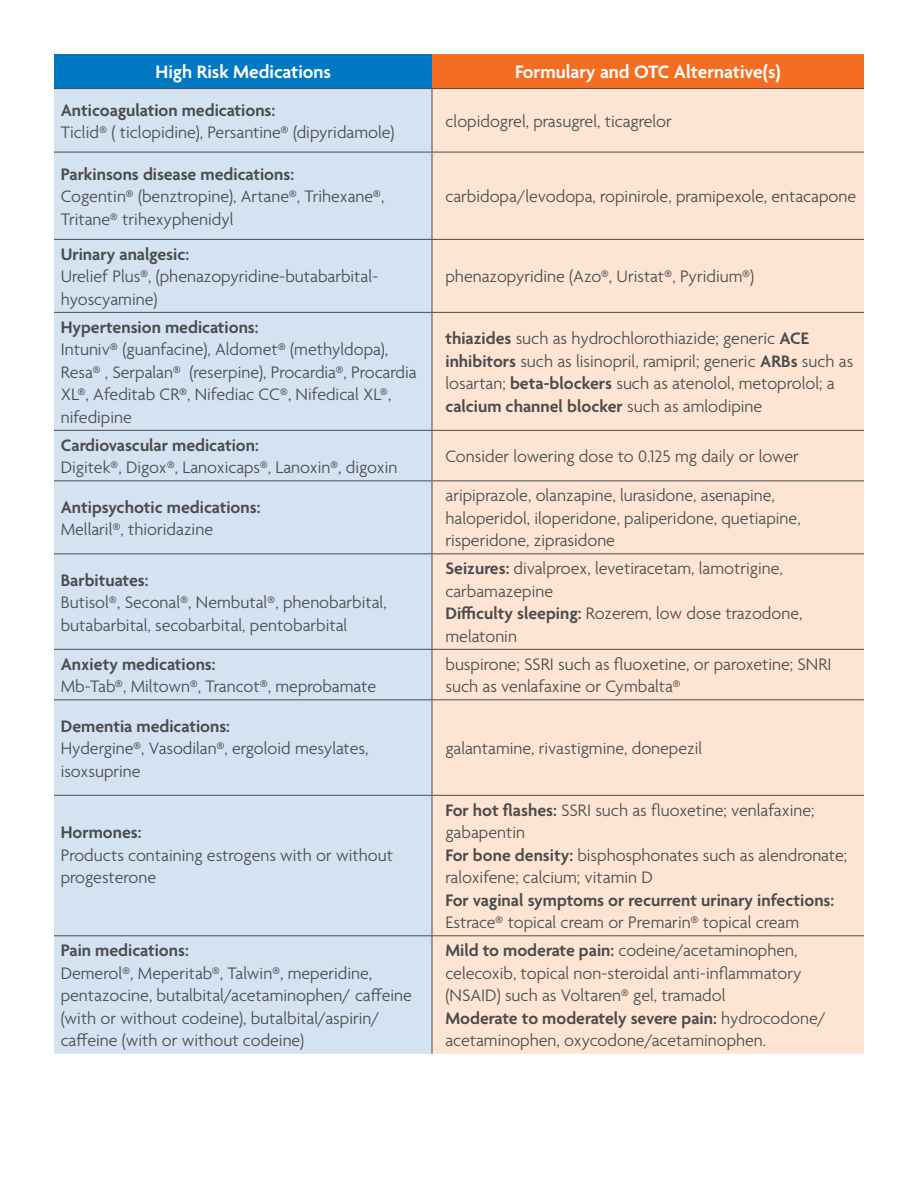
<style>
.page{position:relative;width:918px;height:1188px;background:#fff}
.page>*{position:absolute;margin:0;border:0;box-sizing:border-box;transform-origin:0 0}
.t1{font:600 19.5px "Agenda";color:#fff}
.t2{font:300 18px/22.5px "Agenda";color:#4b4c4d}
.t3{font:600 18px/22.5px "Agenda";color:#4b4c4d}
.s1{font-weight:600}
.s2{font-weight:300}
</style>
<div class="page">
<div style="left:54px;top:54px;width:378px;height:35px;background:#0079c2"></div>
<div style="left:432px;top:54px;width:432px;height:35px;background:#f36e21"></div>
<div style="left:54px;top:89px;width:378px;height:150px;background:#d4e2f2"></div>
<div style="left:433px;top:89px;width:431px;height:965px;background:#fee5d3"></div>
<div style="left:54px;top:240px;width:378px;height:814px;background:#d4e2f2"></div>
<hr style="left:54px;top:88px;width:378px;height:1px;background:#4b4c4d">
<hr style="left:432px;top:88px;width:432px;height:1px;background:#4b4c4d">
<hr style="left:432px;top:89px;width:1px;height:63px;background:#4b4c4d">
<hr style="left:54px;top:152px;width:378px;height:1px;background:#4b4c4d">
<hr style="left:432px;top:152px;width:432px;height:1px;background:#4b4c4d">
<hr style="left:432px;top:152px;width:1px;height:87px;background:#4b4c4d">
<hr style="left:54px;top:239px;width:378px;height:1px;background:#4b4c4d">
<hr style="left:432px;top:239px;width:432px;height:1px;background:#4b4c4d">
<hr style="left:54px;top:312px;width:378px;height:1px;background:#4b4c4d">
<hr style="left:432px;top:312px;width:432px;height:1px;background:#4b4c4d">
<hr style="left:432px;top:240px;width:1px;height:72px;background:#4b4c4d">
<hr style="left:432px;top:313px;width:1px;height:117px;background:#4b4c4d">
<hr style="left:54px;top:430px;width:378px;height:1px;background:#4b4c4d">
<hr style="left:432px;top:430px;width:432px;height:1px;background:#4b4c4d">
<hr style="left:432px;top:431px;width:1px;height:49px;background:#4b4c4d">
<hr style="left:54px;top:480px;width:378px;height:1px;background:#4b4c4d">
<hr style="left:432px;top:480px;width:432px;height:1px;background:#4b4c4d">
<hr style="left:432px;top:481px;width:1px;height:72px;background:#4b4c4d">
<hr style="left:54px;top:553px;width:378px;height:1px;background:#4b4c4d">
<hr style="left:432px;top:553px;width:432px;height:1px;background:#4b4c4d">
<hr style="left:432px;top:554px;width:1px;height:95px;background:#4b4c4d">
<hr style="left:54px;top:649px;width:378px;height:1px;background:#4b4c4d">
<hr style="left:432px;top:649px;width:432px;height:1px;background:#4b4c4d">
<hr style="left:432px;top:650px;width:1px;height:49px;background:#4b4c4d">
<hr style="left:54px;top:699px;width:378px;height:1px;background:#4b4c4d">
<hr style="left:432px;top:699px;width:432px;height:1px;background:#4b4c4d">
<hr style="left:432px;top:700px;width:1px;height:95px;background:#4b4c4d">
<hr style="left:54px;top:795px;width:378px;height:1px;background:#4b4c4d">
<hr style="left:432px;top:795px;width:432px;height:1px;background:#4b4c4d">
<hr style="left:432px;top:796px;width:1px;height:139px;background:#4b4c4d">
<hr style="left:54px;top:935px;width:378px;height:1px;background:#4b4c4d">
<hr style="left:432px;top:935px;width:432px;height:1px;background:#4b4c4d">
<hr style="left:432px;top:936px;width:1px;height:118px;background:#4b4c4d">
<p class="t1" style="left:156px;top:62px;width:177px">High Risk Medications</p>
<p class="t1" style="left:515px;top:62px;width:267px">Formulary and OTC Alternative(s)</p>
<h2 class="t3" style="left:61px;top:100px;width:216px">Anticoagulation medications:</h2>
<p class="t2" style="left:61px;top:122px;width:335px">Ticlid® ( ticlopidine), Persantine® (dipyridamole)</p>
<p class="t2" style="left:446px;top:111px;width:228px">clopidogrel, prasugrel, ticagrelor</p>
<h2 class="t3" style="left:61px;top:164px;width:235px">Parkinsons disease medications:</h2>
<p class="t2" style="left:61px;top:186px;width:325px">Cogentin® (benztropine), Artane®, Trihexane®,<br>Tritane® trihexyphenidyl</p>
<p class="t2" style="left:446px;top:186px;width:412px">carbidopa/levodopa, ropinirole, pramipexole, entacapone</p>
<h2 class="t3" style="left:61px;top:244px;width:130px">Urinary analgesic:</h2>
<p class="t2" style="left:61px;top:266px;width:319px">Urelief Plus®, (phenazopyridine-butabarbital&shy;hyoscyamine)</p>
<p class="t2" style="left:446px;top:266px;width:310px">phenazopyridine (Azo®, Uristat®, Pyridium®)</p>
<h2 class="t3" style="left:61px;top:317px;width:199px">Hypertension medications:</h2>
<p class="t2" style="left:61px;top:339px;width:357px">Intuniv® (guanfacine), Aldomet® (methyldopa), Resa® , Serpalan® (reserpine), Procardia®, Procardia XL®, Afeditab CR®, Nifediac CC®, Nifedical XL®, nifedipine</p>
<p class="t2" style="left:446px;top:328px;width:409px"><span class="s1">thiazides</span> such as hydrochlorothiazide; generic <span class="s1">ACE inhibitors</span> such as lisinopril, ramipril; generic <span class="s1">ARBs</span> such as losartan; <span class="s1">beta-blockers</span> such as atenolol, metoprolol; a <span class="s1">calcium channel blocker</span> such as amlodipine</p>
<h2 class="t3" style="left:61px;top:435px;width:200px">Cardiovascular medication:</h2>
<p class="t2" style="left:61px;top:457px;width:338px">Digitek®, Digox®, Lanoxicaps®, Lanoxin®, digoxin</p>
<p class="t2" style="left:446px;top:446px;width:355px">Consider lowering dose to 0.125 mg daily or lower</p>
<h2 class="t3" style="left:61px;top:497px;width:201px">Antipsychotic medications:</h2>
<p class="t2" style="left:61px;top:519px;width:154px">Mellaril®, thioridazine</p>
<h2 class="t3" style="left:61px;top:570px;width:89px">Barbituates:</h2>
<p class="t2" style="left:61px;top:592px;width:327px">Butisol®, Seconal®, Nembutal®, phenobarbital, butabarbital, secobarbital, pentobarbital</p>
<h2 class="t3" style="left:61px;top:654px;width:156px">Anxiety medications:</h2>
<p class="t2" style="left:61px;top:676px;width:317px">Mb-Tab®, Miltown®, Trancot®, meprobamate</p>
<p class="t2" style="left:446px;top:485px;width:357px">aripiprazole, olanzapine, lurasidone, asenapine, haloperidol, iloperidone, paliperidone, quetiapine, risperidone, ziprasidone</p>
<p class="t2" style="left:446px;top:558px;width:339px"><span class="s1">Seizures:</span> divalproex, levetiracetam, lamotrigine, carbamazepine</p>
<p class="t2" style="left:446px;top:603px;width:359px"><span class="s1">Difficulty sleeping:</span> Rozerem, low dose trazodone, melatonin</p>
<p class="t2" style="left:446px;top:654px;width:388px">buspirone; SSRI such as fluoxetine, or paroxetine; SNRI such as venlafaxine or Cymbalta®</p>
<h2 class="t3" style="left:61px;top:716px;width:171px">Dementia medications:</h2>
<p class="t2" style="left:61px;top:738px;width:309px">Hydergine®, Vasodilan®, ergoloid mesylates, isoxsuprine</p>
<p class="t2" style="left:446px;top:738px;width:258px">galantamine, rivastigmine, donepezil</p>
<h2 class="t3" style="left:61px;top:822px;width:82px">Hormones:</h2>
<p class="t2" style="left:61px;top:845px;width:334px">Products containing estrogens with or without progesterone</p>
<h2 class="t3" style="left:61px;top:940px;width:130px">Pain medications:</h2>
<p class="t2" style="left:61px;top:963px;width:353px">Demerol®, Meperitab®, Talwin®, meperidine, pentazocine, butalbital/acetaminophen/ caffeine (with or without codeine), butalbital/aspirin/ caffeine (with or without codeine)</p>
<p class="t2" style="left:446px;top:800px;width:371px"><span class="s1">For hot flashes:</span> SSRI such as fluoxetine; venlafaxine; gabapentin</p>
<p class="t2" style="left:446px;top:845px;width:403px"><span class="s1">For bone density:</span> bisphosphonates such as alendronate; raloxifene; calcium; vitamin D</p>
<p class="t3" style="left:446px;top:890px;width:390px">For vaginal symptoms or recurrent urinary infections:<br><span class="s2">Estrace® topical cream or Premarin® topical cream</span></p>
<p class="t2" style="left:446px;top:940px;width:358px"><span class="s1">Mild to moderate pain:</span> codeine/acetaminophen, celecoxib, topical non-steroidal anti-inflammatory (NSAID) such as Voltaren® gel, tramadol</p>
<p class="t2" style="left:446px;top:1008px;width:382px"><span class="s1">Moderate to moderately severe pain:</span> hydrocodone/ acetaminophen, oxycodone/acetaminophen.</p>
</div>
